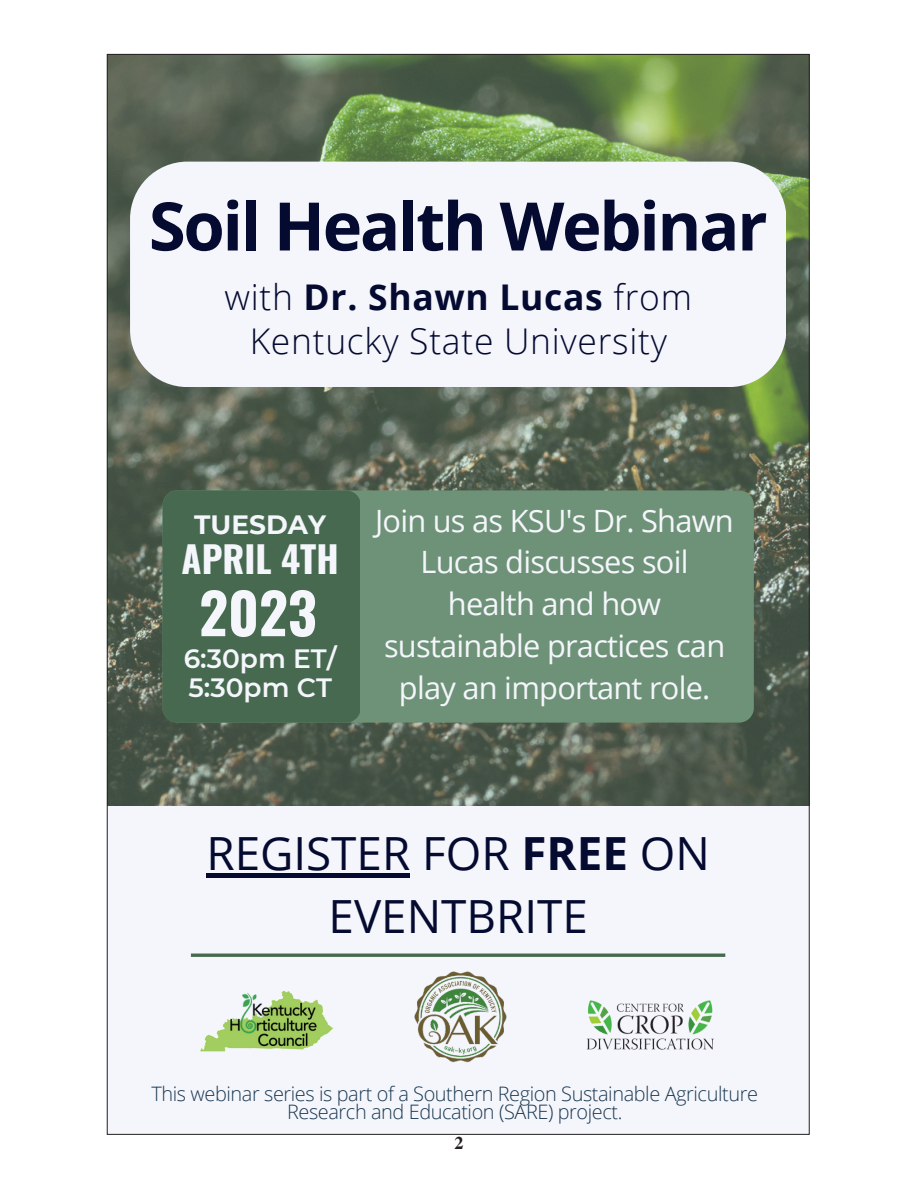
<style>
.page{position:relative;width:918px;height:1188px;background:#fff}
.page>*{position:absolute;margin:0;border:0;box-sizing:border-box;transform-origin:0 0}
.t1{font:700 67.05px "Open Sans";letter-spacing:-.035em;color:#050a30}
.t2{font:700 56.25px "Oswald";color:#f4f6fc}
.t3{font:45.75px/63px "Open Sans";color:#050a30;text-align:center}
.t4{font:700 36.6px "Oswald";color:#f4f6fc}
.t5{font:300 35.4px/44px "Open Sans";letter-spacing:.02em;color:#050a30;text-align:center}
.t6{font:30.75px/41.8px "Open Sans";letter-spacing:-.025em;color:#f4f6fc;text-align:center}
.t7{font:600 26.4px/28.8px "Montserrat";color:#f4f6fc}
.t8{font:700 26.4px "Montserrat";color:#f4f6fc}
.t9{font:300 19.95px/18.1px "Open Sans";letter-spacing:-.02em;color:#1c3952;text-align:center}
.t10{font:700 18px "Times";color:#231f20}
.s1{font-weight:700}
</style>
<div class="page">
<div style="left:107px;top:54px;width:702px;height:1080px;background:#f4f6fc"></div>
<img style="left:109px;top:56px;width:699px;height:750px">
<img style="left:586px;top:1000px;width:128px;height:50px">
<img style="left:414px;top:971px;width:93px;height:92px">
<img style="left:200px;top:990px;width:134px;height:61px">
<div style="left:206px;top:873px;width:204px;height:5px;background:#050a30"></div>
<hr style="left:191px;top:954px;width:534px;height:3px;background:#46694f">
<div style="left:360px;top:490px;width:394px;height:233px;background:#6e9277"></div>
<div style="left:163px;top:490px;width:197px;height:233px;background:#46694f"></div>
<svg style="left:130px;top:162px;width:656px;height:225px"></svg>
<p class="t1" style="left:149px;top:179px;width:620px">Soil Health Webinar</p>
<p class="t5" style="left:224px;top:275px;width:469px">with <span class="s1">Dr. Shawn Lucas</span> from<br>Kentucky State University</p>
<p class="t8" style="left:194px;top:505px;width:133px">TUESDAY</p>
<p class="t4" style="left:182px;top:539px;width:159px">APRIL 4TH</p>
<p class="t2" style="left:199px;top:584px;width:119px">2023</p>
<p class="t7" style="left:184px;top:643px;width:155px">6:30pm ET/<br>5:30pm CT</p>
<p class="t6" style="left:375px;top:499px;width:360px">Join us as KSU's Dr. Shawn<br>Lucas discusses soil health and how sustainable practices can play an important role.</p>
<p class="t3" style="left:206px;top:820px;width:505px">REGISTER FOR <span class="s1">FREE</span> ON<br>EVENTBRITE</p>
<p class="t9" style="left:151px;top:1084px;width:608px">This webinar series is part of a Southern Region Sustainable Agriculture<br>Research and Education (SARE) project.</p>
<p class="t10" style="left:454px;top:1125px;width:10px">2</p>
</div>
